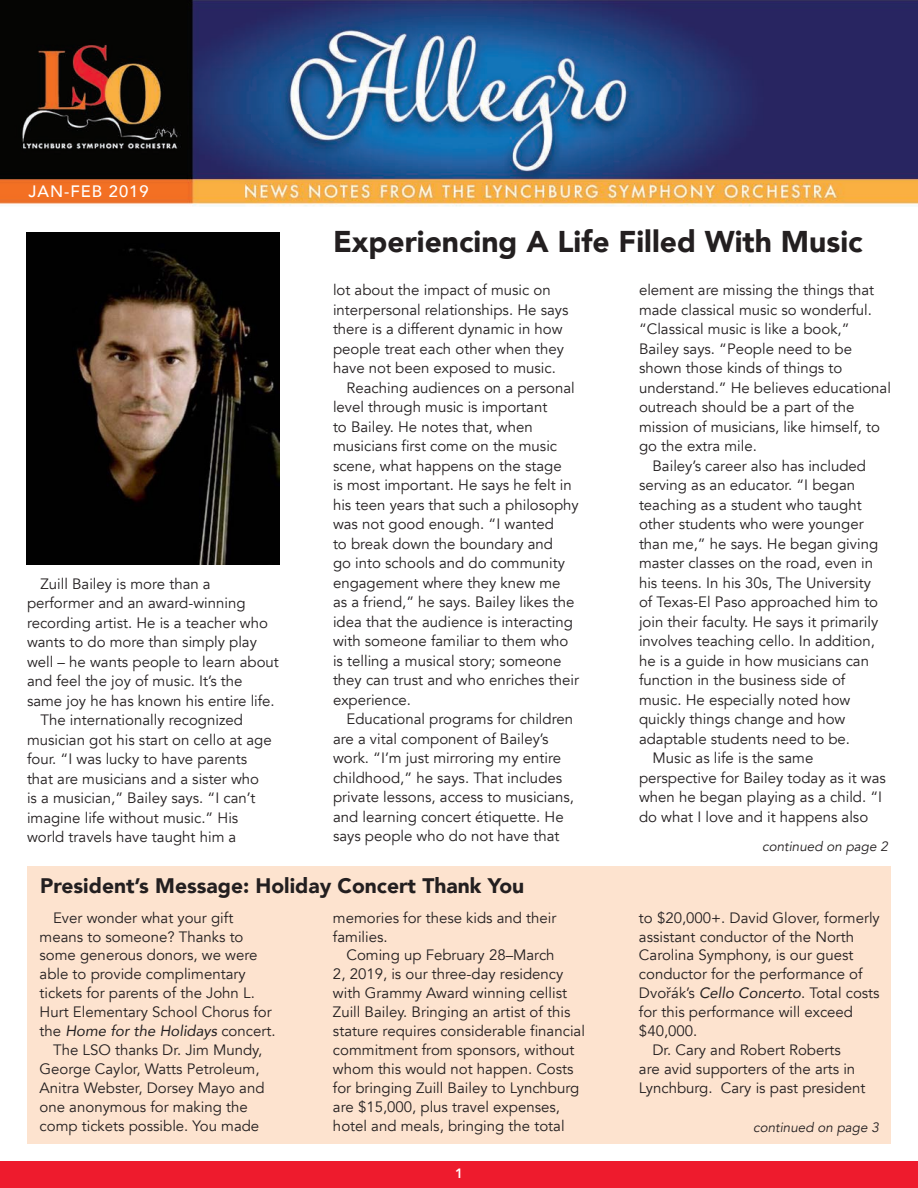
<style>
.page{position:relative;width:918px;height:1188px;background:#fff}
.page>*{position:absolute;margin:0;border:0;box-sizing:border-box;transform-origin:0 0}
.Headline_14_pt{font:900 30px "Avenir";color:#231f20}
.Paragraph_black{font:900 21px "Avenir";color:#231f20}
.Body{font:500 16.5px "Avenir";letter-spacing:.06em;color:#fff}
.Body-2{font:15px/19.5px "Avenir";color:#231f20}
.Paragraph_black-2{font:italic 13.5px "Avenir";color:#231f20}
.t1{font:800 13.5px "Avenir";color:#fff}
.s1{font-style:italic}
</style>
<div class="page">
<img style="left:0;top:0;width:918px;height:206px">
<div style="left:0;top:1161px;width:918px;height:27px;background:#ee1b2d"></div>
<div style="left:27px;top:866px;width:864px;height:278px;background:#fde3cf"></div>
<img style="left:26px;top:232px;width:254px;height:333px">
<p class="Body" style="left:28px;top:177px;width:122px">JAN-FEB 2019</p>
<p class="Headline_14_pt" style="left:333px;top:216px;width:531px">Experiencing A Life Filled With Music</p>
<p class="Body-2" style="left:333px;top:281px;width:237px">lot about the impact of music on interpersonal relationships. He says there is a different dynamic in how people treat each other when they have not been exposed to music.</p>
<p class="Body-2" style="left:333px;top:378px;width:248px;text-indent:14px">Reaching audiences on a personal level through music is important<br>to Bailey. He notes that, when musicians first come on the music scene, what happens on the stage<br>is most important. He says he felt in his teen years that such a philosophy was not good enough. “I wanted<br>to break down the boundary and<br>go into schools and do community engagement where they knew me<br>as a friend,” he says. Bailey likes the idea that the audience is interacting with someone familiar to them who is telling a musical story; someone they can trust and who enriches their experience.</p>
<p class="Body-2" style="left:333px;top:710px;width:243px;text-indent:14px">Educational programs for children are a vital component of Bailey’s work. “I’m just mirroring my entire childhood,” he says. That includes private lessons, access to musicians, and learning concert étiquette. He says people who do not have that</p>
<p class="Paragraph_black" style="left:40px;top:868px;width:486px">President’s Message: Holiday Concert Thank You</p>
<p class="Body-2" style="left:639px;top:281px;width:253px">element are missing the things that made classical music so wonderful. “Classical music is like a book,”<br>Bailey says. “People need to be shown those kinds of things to understand.” He believes educational outreach should be a part of the mission of musicians, like himself, to go the extra mile.</p>
<p class="Body-2" style="left:639px;top:456px;width:241px;text-indent:14px">Bailey’s career also has included serving as an educator. “I began teaching as a student who taught other students who were younger than me,” he says. He began giving master classes on the road, even in his teens. In his 30s, The University of Texas-El Paso approached him to join their faculty. He says it primarily involves teaching cello. In addition, he is a guide in how musicians can function in the business side of music. He especially noted how quickly things change and how adaptable students need to be.</p>
<p class="Body-2" style="left:639px;top:749px;width:248px;text-indent:14px">Music as life is the same perspective for Bailey today as it was when he began playing as a child. “I do what I love and it happens also</p>
<p class="Paragraph_black-2" style="left:762px;top:838px;width:127px">continued on page 2</p>
<p class="Body-2" style="left:27px;top:574px;width:253px;text-indent:14px">Zuill Bailey is more than a performer and an award-winning recording artist. He is a teacher who wants to do more than simply play well – he wants people to learn about and feel the joy of music. It’s the same joy he has known his entire life.</p>
<p class="Body-2" style="left:27px;top:710px;width:246px;text-indent:14px">The internationally recognized musician got his start on cello at age four. “I was lucky to have parents that are musicians and a sister who is a musician,” Bailey says. “I can’t imagine life without music.” His world travels have taught him a</p>
<p class="Body-2" style="left:40px;top:908px;width:237px;line-height:18.9px;text-indent:14px">Ever wonder what your gift means to someone? Thanks to some generous donors, we were able to provide complimentary tickets for parents of the John L.<br>Hurt Elementary School Chorus for the <span class="s1">Home for the Holidays</span> concert.</p>
<p class="Body-2" style="left:40px;top:1041px;width:227px;line-height:18.9px;text-indent:14px">The LSO thanks Dr. Jim Mundy,<br>George Caylor, Watts Petroleum,<br>Anitra Webster, Dorsey Mayo and one anonymous for making the comp tickets possible. You made</p>
<p class="Body-2" style="left:333px;top:908px;width:225px;line-height:18.9px">memories for these kids and their families.</p>
<p class="Body-2" style="left:333px;top:946px;width:253px;line-height:18.9px;text-indent:14px">Coming up February 28–March<br>2, 2019, is our three-day residency with Grammy Award winning cellist Zuill Bailey. Bringing an artist of this stature requires considerable financial commitment from sponsors, without whom this would not happen. Costs for bringing Zuill Bailey to Lynchburg are $15,000, plus travel expenses, hotel and meals, bringing the total</p>
<p class="t1" style="left:455px;top:1163px;width:9px">1</p>
<p class="Body-2" style="left:639px;top:908px;width:242px;line-height:18.9px">to $20,000+. David Glover, formerly assistant conductor of the North<br>Carolina Symphony, is our guest conductor for the performance of<br>Dvořák’s <span class="s1">Cello Concerto</span>. Total costs for this performance will exceed $40,000.</p>
<p class="Body-2" style="left:639px;top:1041px;width:228px;line-height:18.9px;text-indent:14px">Dr. Cary and Robert Roberts are avid supporters of the arts in<br>Lynchburg. Cary is past president</p>
<p class="Paragraph_black-2" style="left:753px;top:1119px;width:127px">continued on page 3</p>
</div>
